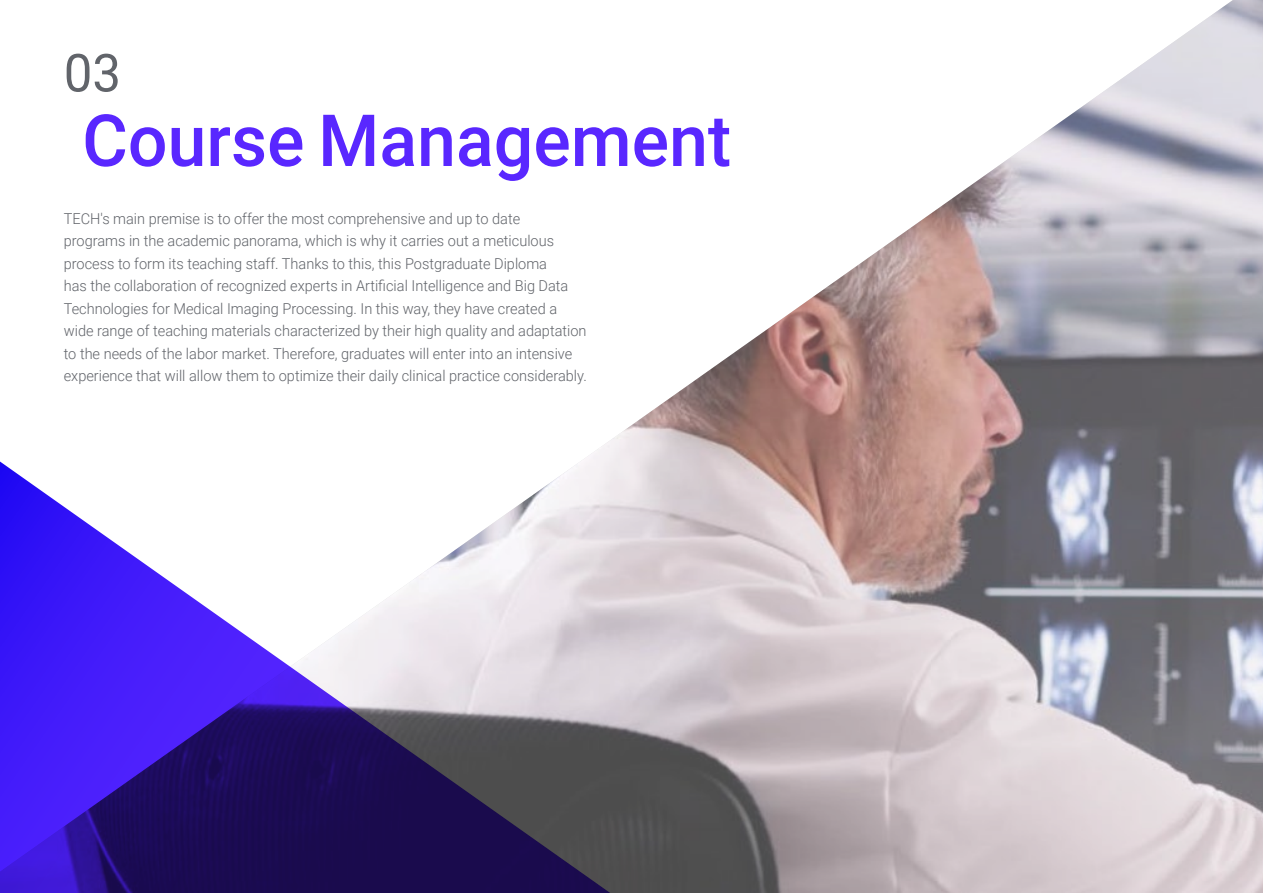
<style>
.page{position:relative;width:1263px;height:893px;background:#fff}
.page>*{position:absolute;margin:0;border:0;box-sizing:border-box;transform-origin:0 0}
.t1{font:500 72px "Roboto";color:#5927ff}
.t2{font:52.5px "Roboto";color:#61646a}
.t3{font:300 15px/22.5px "Roboto";color:#61646a}
</style>
<div class="page">
<img style="left:603px;top:0;width:660px;height:893px">
<svg style="left:0;top:446px;width:640px;height:447px"></svg>
<h2 class="t2" style="left:64px;top:36px;width:59px">03</h2>
<h1 class="t1" style="left:82px;top:90px;width:650px">Course Management</h1>
<p class="t3" style="left:64px;top:207px;width:524px">TECH's main premise is to offer the most comprehensive and up to date<br>programs in the academic panorama, which is why it carries out a meticulous process to form its teaching staff. Thanks to this, this Postgraduate Diploma<br>has the collaboration of recognized experts in Artificial Intelligence and Big Data Technologies for Medical Imaging Processing. In this way, they have created a wide range of teaching materials characterized by their high quality and adaptation to the needs of the labor market. Therefore, graduates will enter into an intensive experience that will allow them to optimize their daily clinical practice considerably.</p>
</div>
